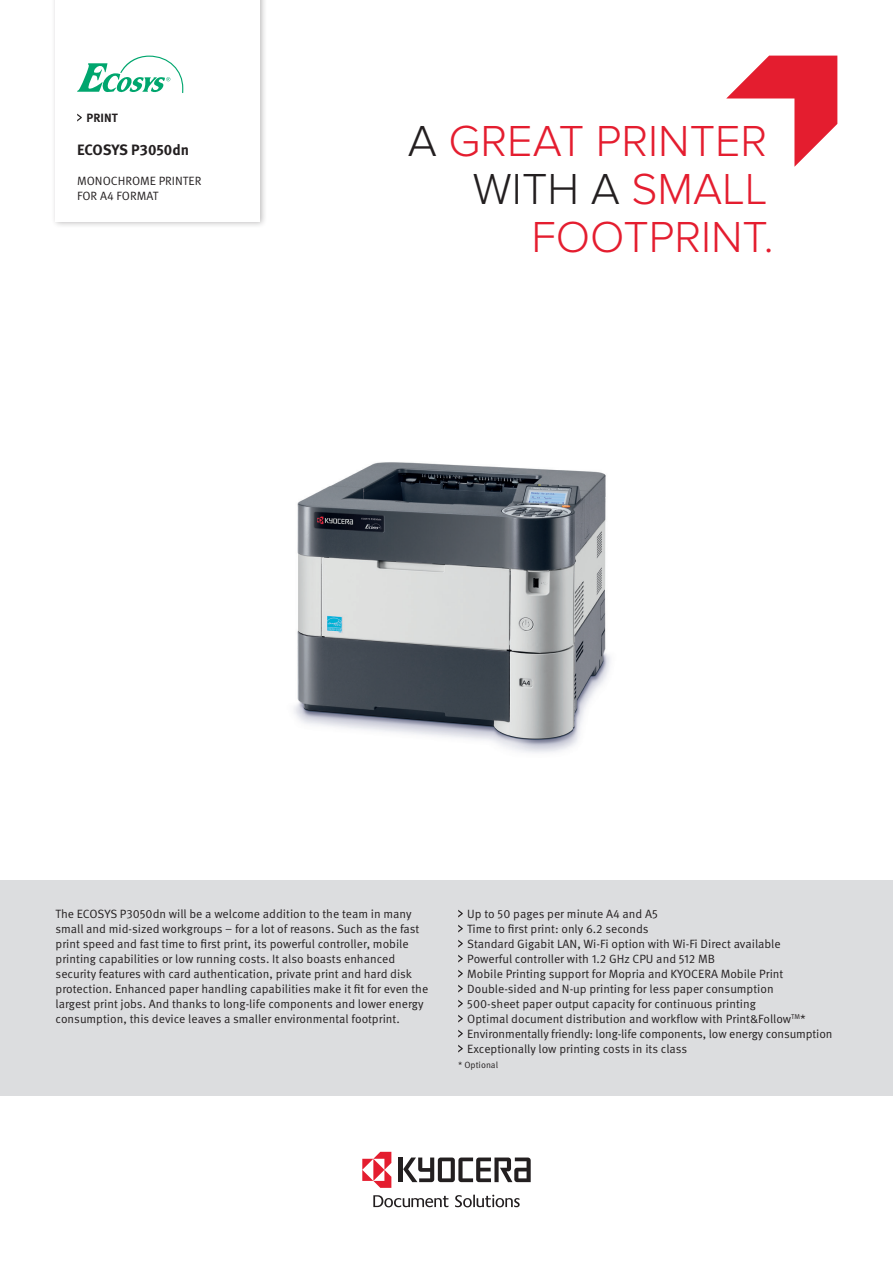
<style>
.page{position:relative;width:893px;height:1263px;background:#fff}
.page>*{position:absolute;margin:0;border:0;box-sizing:border-box;transform-origin:0 0}
.Headline{font:300 45px "Proxima Nova";color:#e41d2f}
.Headline-2{font:300 45px "Proxima Nova";color:#231f20}
.t1{font:700 15px "Meta Pro";color:#231f20}
.Bodycopy{font:12px/15px "Meta Pro Norm";color:#231f20}
.t2{font:700 12px "Meta Pro";color:#231f20}
.Copy1a{font:9px "Meta Pro Norm";color:#231f20}
.s1{color:#231f20}
.s2{color:#e41d2f}
</style>
<div class="page">
<img style="left:294px;top:462px;width:316px;height:291px">
<hr style="left:399px;top:1157px;width:4px;height:25px;background:#231f20">
<svg style="left:403px;top:1157px;width:128px;height:25px"></svg>
<svg style="left:362px;top:1152px;width:29px;height:36px"></svg>
<svg style="left:455px;top:1195px;width:65px;height:12px"></svg>
<svg style="left:373px;top:1195px;width:75px;height:12px"></svg>
<div style="left:51px;top:0;width:216px;height:228px;background:#231f20;opacity:.3"></div>
<div style="left:56px;top:0;width:204px;height:222px;background:#fff"></div>
<svg style="left:77px;top:56px;width:106px;height:37px"></svg>
<div style="left:0;top:881px;width:893px;height:215px;background:#dcdddf"></div>
<svg style="left:726px;top:56px;width:111px;height:111px"></svg>
<svg style="left:458px;top:910px;width:5px;height:7px"></svg>
<svg style="left:458px;top:925px;width:5px;height:7px"></svg>
<svg style="left:458px;top:940px;width:5px;height:7px"></svg>
<svg style="left:458px;top:955px;width:5px;height:7px"></svg>
<svg style="left:458px;top:970px;width:5px;height:7px"></svg>
<svg style="left:458px;top:985px;width:5px;height:7px"></svg>
<svg style="left:458px;top:1000px;width:5px;height:7px"></svg>
<svg style="left:458px;top:1015px;width:5px;height:7px"></svg>
<svg style="left:458px;top:1030px;width:5px;height:7px"></svg>
<svg style="left:458px;top:1045px;width:5px;height:7px"></svg>
<svg style="left:77px;top:114px;width:5px;height:8px"></svg>
<p class="t2" style="left:87px;top:108px;width:33px">PRINT</p>
<p class="t1" style="left:77px;top:138px;width:113px">ECOSYS P3050dn</p>
<p class="Bodycopy" style="left:77px;top:172px;width:126px">MONOCHROME PRINTER<br>FOR A4 FORMAT</p>
<p class="Headline" style="left:408px;top:115px;width:361px"><span class="s1">A</span> GREAT PRINTER</p>
<p class="Headline-2" style="left:473px;top:163px;width:296px">WITH A <span class="s2">SMALL</span></p>
<p class="Headline" style="left:531px;top:211px;width:244px">FOOTPRINT.</p>
<p class="Bodycopy" style="left:56px;top:905px;width:374px">The ECOSYS P3050dn will be a welcome addition to the team in many small and mid-sized workgroups – for a lot of reasons. Such as the fast print speed and fast time to first print, its powerful controller, mobile printing capabilities or low running costs. It also boasts enhanced security features with card authentication, private print and hard disk protection. Enhanced paper handling capabilities make it fit for even the largest print jobs. And thanks to long-life components and lower energy consumption, this device leaves a smaller environmental footprint.</p>
<p class="Bodycopy" style="left:467px;top:905px;width:192px">Up to 50 pages per minute A4 and A5</p>
<p class="Bodycopy" style="left:467px;top:920px;width:183px">Time to first print: only 6.2 seconds</p>
<p class="Bodycopy" style="left:467px;top:935px;width:315px">Standard Gigabit LAN, Wi-Fi option with Wi-Fi Direct available</p>
<p class="Bodycopy" style="left:467px;top:950px;width:249px">Powerful controller with 1.2 GHz CPU and 512 MB</p>
<p class="Bodycopy" style="left:467px;top:965px;width:318px">Mobile Printing support for Mopria and KYOCERA Mobile Print</p>
<p class="Bodycopy" style="left:467px;top:980px;width:308px">Double-sided and N-up printing for less paper consumption</p>
<p class="Bodycopy" style="left:467px;top:995px;width:290px">500-sheet paper output capacity for continuous printing</p>
<p class="Bodycopy" style="left:467px;top:1010px;width:340px">Optimal document distribution and workflow with Print&amp;Follow<sup>TM</sup>*</p>
<p class="Bodycopy" style="left:467px;top:1025px;width:367px">Environmentally friendly: long-life components, low energy consumption</p>
<p class="Bodycopy" style="left:467px;top:1040px;width:221px">Exceptionally low printing costs in its class</p>
<p class="Copy1a" style="left:458px;top:1057px;width:41px">* Optional</p>
</div>
